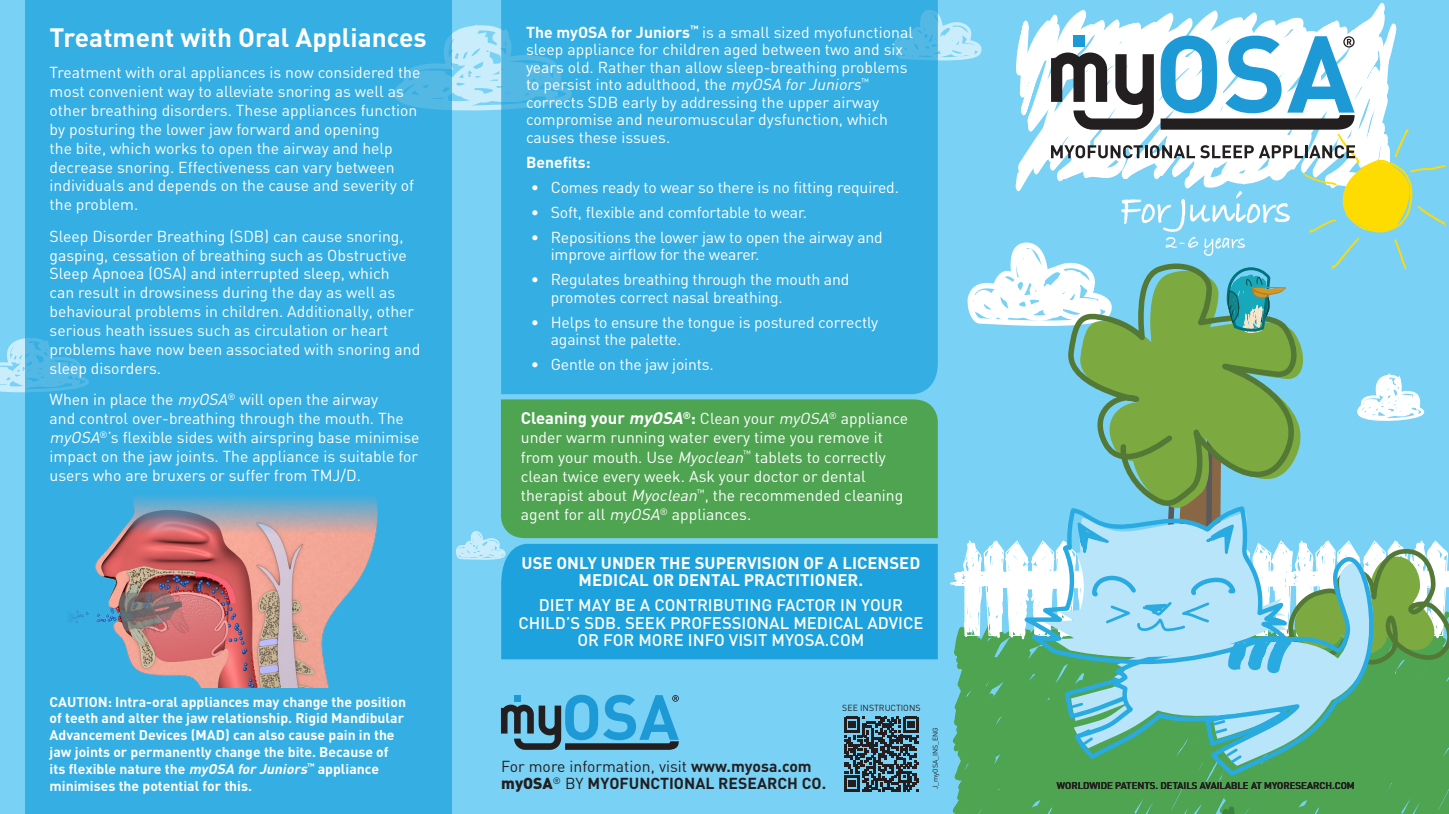
<style>
.page{position:relative;width:1449px;height:814px;background:#79d2f6}
.page>*{position:absolute;margin:0;border:0;box-sizing:border-box;transform-origin:0 0}
.t1{font:700 26.25px "DIN";color:#fff}
.WARNING{font:500 16.62px/17.5px "DIN";color:#fff;text-align:center}
.WARNING-2{font:700 16.62px/17.5px "DIN";color:#fff;text-align:center}
.Normal_9_5pt{font:15.75px/18.9px "DIN";color:#fff}
.t2{font:15.75px "DIN";color:#231f20}
.t3{font:700 15.75px "DIN";color:#231f20}
.t4{font:700 15.75px "DIN";color:#fff}
.t5{font:700 14px/16.8px "DIN";color:#fff}
.t6{font:500 9.62px "DIN";color:#231f20}
.t7{font:8.75px "DIN";color:#231f20}
.t8{font:7px "DIN";color:#231f20}
.s1{font-style:italic}
.s2{font-weight:700}
.s3{font-weight:700;font-size:16.62px}
.s4{font-weight:700;font-style:italic;font-size:16.62px}
.s5{font-weight:900}
.s6{font-weight:400}
</style>
<div class="page">
<svg style="left:451px;top:24px;width:50px;height:88px"></svg>
<svg style="left:0;top:338px;width:25px;height:55px"></svg>
<svg style="left:501px;top:694px;width:178px;height:55px"></svg>
<div style="left:25px;top:0;width:426px;height:814px;background:#34aee3"></div>
<div style="left:501px;top:0;width:277px;height:394px;background:#34aee3"></div>
<img style="left:70px;top:496px;width:308px;height:191px">
<div style="left:778px;top:0;width:55px;height:660px;background:#34aee3"></div>
<svg style="left:844px;top:0;width:605px;height:814px"></svg>
<div style="left:501px;top:399px;width:436px;height:139px;background:#4ea451"></div>
<div style="left:501px;top:544px;width:436px;height:115px;background:#1da2dd"></div>
<svg style="left:456px;top:529px;width:51px;height:32px"></svg>
<p class="t1" style="left:50px;top:20px;width:379px">Treatment with Oral Appliances</p>
<p class="Normal_9_5pt" style="left:50px;top:62px;width:372px">Treatment with oral appliances is now considered the most convenient way to alleviate snoring as well as other breathing disorders. These appliances function by posturing the lower jaw forward and opening<br>the bite, which works to open the airway and help decrease snoring. Effectiveness can vary between individuals and depends on the cause and severity of the problem.</p>
<p class="Normal_9_5pt" style="left:50px;top:226px;width:372px">Sleep Disorder Breathing (SDB) can cause snoring, gasping, cessation of breathing such as Obstructive Sleep Apnoea (OSA) and interrupted sleep, which<br>can result in drowsiness during the day as well as behavioural problems in children. Additionally, other serious heath issues such as circulation or heart problems have now been associated with snoring and sleep disorders.</p>
<p class="Normal_9_5pt" style="left:50px;top:390px;width:371px">When in place the <span class="s1">myOSA</span><sup>®</sup> will open the airway<br>and control over-breathing through the mouth. The <span class="s1">myOSA</span><sup>®</sup>’s flexible sides with airspring base minimise impact on the jaw joints. The appliance is suitable for users who are bruxers or suffer from TMJ/D.</p>
<p class="t5" style="left:50px;top:692px;width:358px">CAUTION: Intra-oral appliances may change the position of teeth and alter the jaw relationship. Rigid Mandibular Advancement Devices (MAD) can also cause pain in the jaw joints or permanently change the bite. Because of its flexible nature the <span class="s1">myOSAfor Juniors</span><sup>™</sup> appliance minimises the potential for this.</p>
<p class="Normal_9_5pt" style="left:526px;top:23px;width:388px;line-height:17.5px"><span class="s2">The myOSA for Juniors</span><sup>™</sup> is a small sized myofunctional sleep appliance for children aged between two and six years old. Rather than allow sleep-breathing problems to persist into adulthood, the <span class="s1">myOSAforJuniors</span><sup>™ </sup>corrects SDB early by addressing the upper airway compromise and neuromuscular dysfunction, which causes these issues.</p>
<p class="t4" style="left:526px;top:152px;width:66px">Benefits:</p>
<p class="Normal_9_5pt" style="left:531px;top:177px;width:369px">• Comes ready to wear so there is no fitting required.</p>
<p class="Normal_9_5pt" style="left:531px;top:202px;width:277px">• Soft, flexible and comfortable to wear.</p>
<p class="Normal_9_5pt" style="left:551px;top:228px;width:333px;line-height:17.5px;text-indent:-20px">• Repositions the lower jaw to open the airway and improve airflow for the wearer.</p>
<p class="Normal_9_5pt" style="left:551px;top:270px;width:300px;line-height:17.5px;text-indent:-20px">• Regulates breathing through the mouth and promotes correct nasal breathing.</p>
<p class="Normal_9_5pt" style="left:551px;top:313px;width:329px;line-height:17.5px;text-indent:-20px">• Helps to ensure the tongue is postured correctly against the palette.</p>
<p class="Normal_9_5pt" style="left:531px;top:354px;width:184px">• Gentle on the jaw joints.</p>
<p class="Normal_9_5pt" style="left:521px;top:408px;width:389px"><span class="s3">Cleaning your</span> <span class="s4">myOSA</span><sup>®</sup><span class="s3">:</span> Clean your <span class="s1">myOSA</span><sup>®</sup> appliance under warm running water every time you remove it from your mouth. Use <span class="s1">Myoclean</span><sup>™</sup> tablets to correctly clean twice every week. Ask your doctor or dental therapist about <span class="s1">Myoclean</span><sup>™</sup>, the recommended cleaning agent for all <span class="s1">myOSA</span><sup>®</sup> appliances.</p>
<p class="WARNING-2" style="left:521px;top:553px;width:400px">USE ONLY UNDER THE SUPERVISION OF A LICENSED<br>MEDICAL OR DENTAL PRACTITIONER.</p>
<p class="WARNING" style="left:518px;top:595px;width:407px">DIET MAY BE A CONTRIBUTING FACTOR IN YOUR<br>CHILD’S SDB. SEEK PROFESSIONAL MEDICAL ADVICE<br>OR FOR MORE INFO VISIT MYOSA.COM</p>
<p class="t2" style="left:501px;top:756px;width:312px">For more information, visit <span class="s2">www.myosa.com</span></p>
<p class="t3" style="left:501px;top:773px;width:326px"><span class="s5">myOSA</span><sup>®</sup> <span class="s6">BY</span> MYOFUNCTIONAL RESEARCH CO.</p>
<p class="t7" style="left:842px;top:702px;width:80px">SEE INSTRUCTIONS</p>
<p class="t8" style="left:931px;top:789px;width:64px;rotate:-90deg">J_myOSA_INS_ENG</p>
<p class="t6" style="left:1057px;top:779px;width:299px">WORLDWIDE PATENTS. DETAILS AVAILABLE AT MYORESEARCH.COM</p>
</div>
